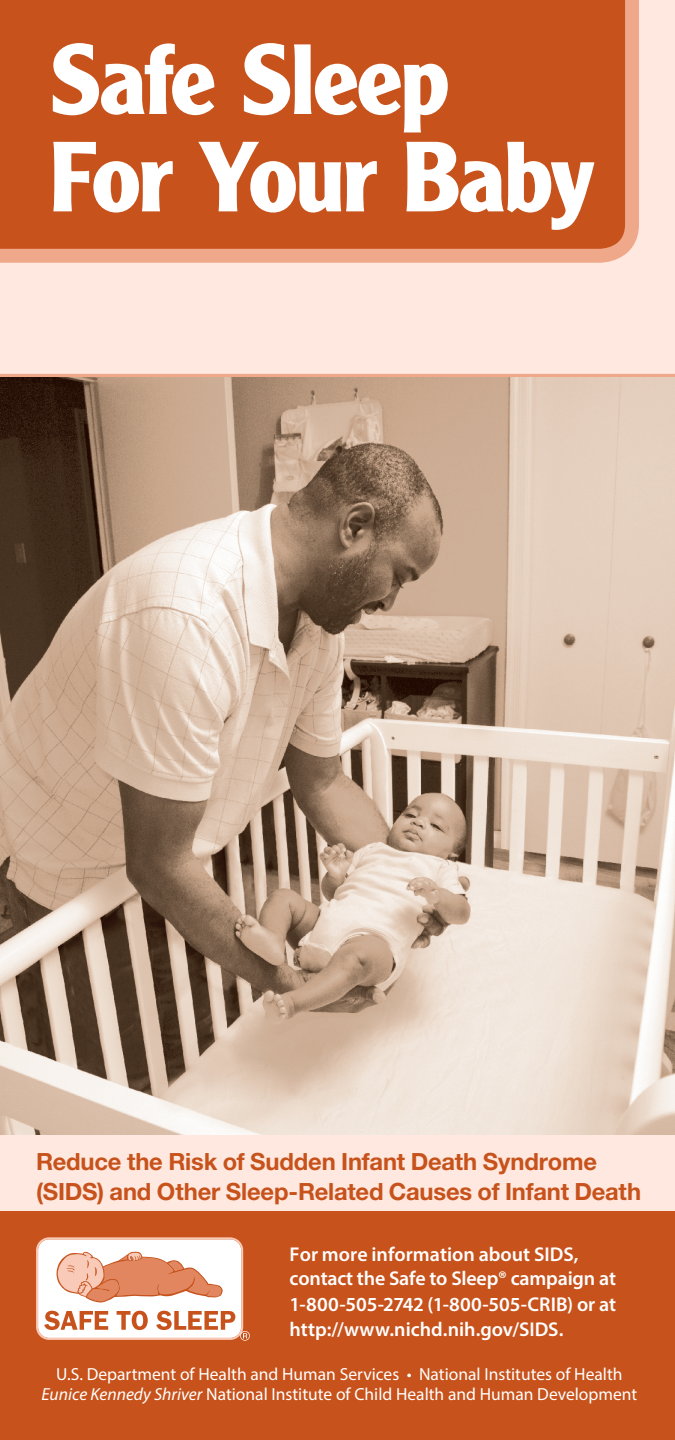
<style>
.page{position:relative;width:675px;height:1440px;background:#ffe8df}
.page>*{position:absolute;margin:0;border:0;box-sizing:border-box;transform-origin:0 0}
.t1{font:700 97.5px/97.5px "Clearface Gothic LT Std";letter-spacing:-.02em;color:#fff}
.t2{font:700 23.75px/30px "Helvetica Neue LT Std";letter-spacing:-.01em;color:#c7521b}
.t3{font:600 20px/25px "Myriad Pro";color:#fff}
.t4{font:17.5px/20px "Myriad Pro";color:#fff;text-align:center}
.s1{font-style:italic}
</style>
<div class="page">
<svg style="left:0;top:0;width:639px;height:263px;background:#c95823"></svg>
<img style="left:0;top:378px;width:675px;height:757px">
<div style="left:0;top:1212px;width:675px;height:228px;background:#c7521b"></div>
<svg style="left:36px;top:1237px;width:214px;height:104px;background:#f0c9b8"></svg>
<h1 class="t1" style="left:49px;top:32px;width:546px">Safe Sleep<br>For Your Baby</h1>
<h2 class="t2" style="left:36px;top:1146px;width:607px">Reduce the Risk of Sudden Infant Death Syndrome (SIDS) and Other Sleep-Related Causes of Infant Death</h2>
<p class="t3" style="left:290px;top:1242px;width:328px">For more information about SIDS, contact the Safe to Sleep® campaign at 1-800-505-2742 (1-800-505-CRIB) or at http://www.nichd.nih.gov/SIDS.</p>
<p class="t4" style="left:42px;top:1364px;width:597px">U.S. Department of Health and Human Services • National Institutes of Health<br><span class="s1">Eunice Kennedy Shriver</span> National Institute of Child Health and Human Development</p>
</div>
